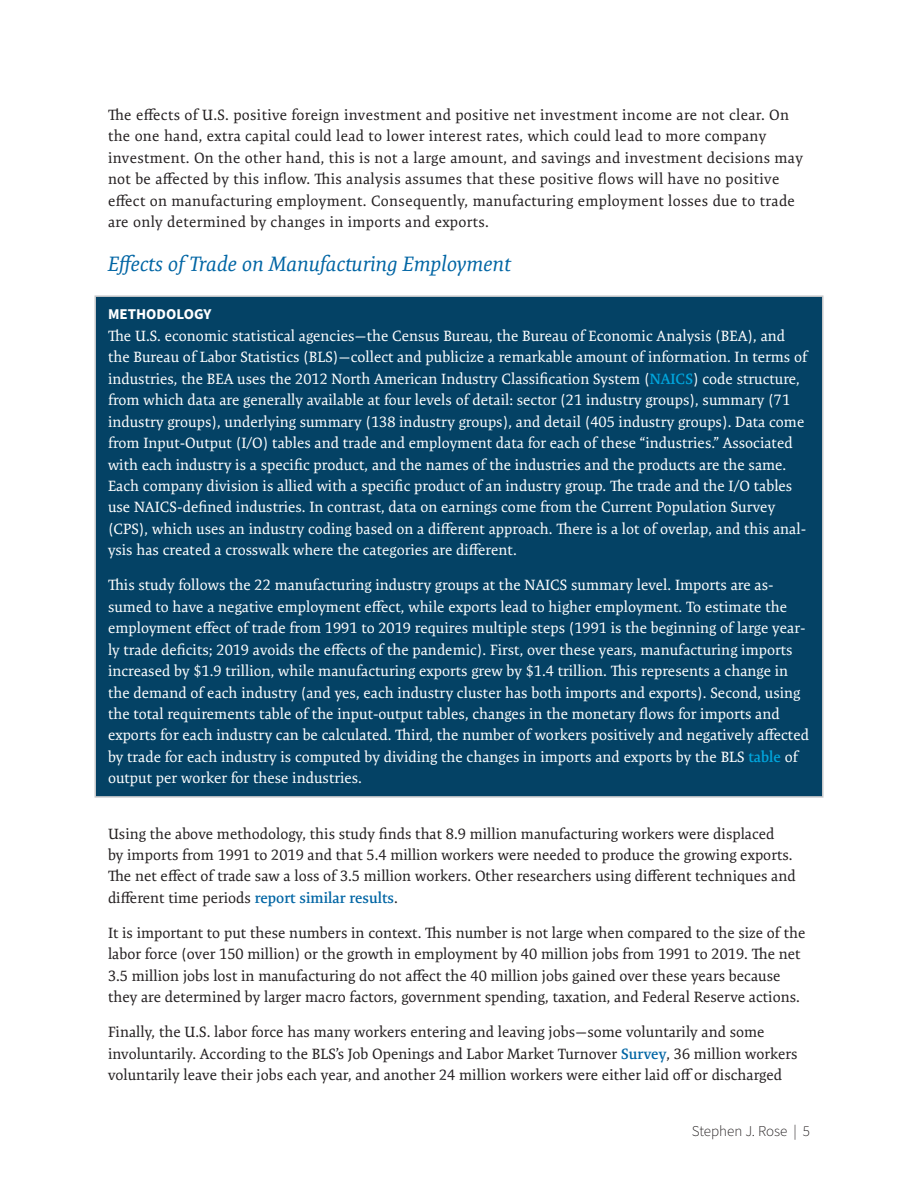
<style>
.page{position:relative;width:918px;height:1188px;background:#fff}
.page>*{position:absolute;margin:0;border:0;box-sizing:border-box;transform-origin:0 0}
.t1{font:italic 21px "Expo Serif Pro";color:#0065a4}
.t2{font:15px/21.5px "Expo Serif Pro";color:#fff}
.t3{font:15px/21.5px "Expo Serif Pro";color:#231f20}
.t4{font:15px/21.5px "Expo Serif Pro";letter-spacing:.02em;color:#231f20}
.t5{font:300 15px "Source Sans Pro";color:#231f20}
.t6{font:700 15px "Source Sans Pro";color:#fff}
.s1{font-weight:600;color:#00a6de}
.s2{font-weight:600;color:#0065a4}
</style>
<div class="page">
<div style="left:94px;top:295px;width:730px;height:503px;background:#044265;border:2px solid #c7c8ca"></div>
<p class="t4" style="left:108px;top:104px;width:696px">The effects of U.S. positive foreign investment and positive net investment income are not clear. On the one hand, extra capital could lead to lower interest rates, which could lead to more company investment. On the other hand, this is not a large amount, and savings and investment decisions may not be affected by this inflow. This analysis assumes that these positive flows will have no positive effect on manufacturing employment. Consequently, manufacturing employment losses due to trade are only determined by changes in imports and exports.</p>
<h1 class="t1" style="left:108px;top:251px;width:405px">Effects of Trade on Manufacturing Employment</h1>
<p class="t6" style="left:108px;top:304px;width:105px">METHODOLOGY</p>
<p class="t2" style="left:108px;top:325px;width:701px">The U.S. economic statistical agencies—the Census Bureau, the Bureau of Economic Analysis (BEA), and the Bureau of Labor Statistics (BLS)—collect and publicize a remarkable amount of information. In terms of industries, the BEA uses the 2012 North American Industry Classification System (<span class="s1">NAICS</span>) code structure, from which data are generally available at four levels of detail: sector (21 industry groups), summary (71 industry groups), underlying summary (138 industry groups), and detail (405 industry groups). Data come from Input-Output (I/O) tables and trade and employment data for each of these “industries.” Associated with each industry is a specific product, and the names of the industries and the products are the same.<br>Each company division is allied with a specific product of an industry group. The trade and the I/O tables use NAICS-defined industries. In contrast, data on earnings come from the Current Population Survey (CPS), which uses an industry coding based on a different approach. There is a lot of overlap, and this anal&shy;ysis has created a crosswalk where the categories are different.</p>
<p class="t2" style="left:108px;top:574px;width:703px">This study follows the 22 manufacturing industry groups at the NAICS summary level. Imports are as&shy;sumed to have a negative employment effect, while exports lead to higher employment. To estimate the employment effect of trade from 1991 to 2019 requires multiple steps (1991 is the beginning of large year&shy;ly trade deficits; 2019 avoids the effects of the pandemic). First, over these years, manufacturing imports increased by $1.9 trillion, while manufacturing exports grew by $1.4 trillion. This represents a change in the demand of each industry (and yes, each industry cluster has both imports and exports). Second, using the total requirements table of the input-output tables, changes in the monetary flows for imports and exports for each industry can be calculated. Third, the number of workers positively and negatively affected by trade for each industry is computed by dividing the changes in imports and exports by the BLS <span class="s1">table</span> of output per worker for these industries.</p>
<p class="t3" style="left:108px;top:823px;width:689px">Using the above methodology, this study finds that 8.9 million manufacturing workers were displaced<br>by imports from 1991 to 2019 and that 5.4 million workers were needed to produce the growing exports.<br>The net effect of trade saw a loss of 3.5 million workers. Other researchers using different techniques and different time periods <span class="s2">report similar results</span>.</p>
<p class="t3" style="left:108px;top:922px;width:699px">It is important to put these numbers in context. This number is not large when compared to the size of the labor force (over 150 million) or the growth in employment by 40 million jobs from 1991 to 2019. The net 3.5 million jobs lost in manufacturing do not affect the 40 million jobs gained over these years because they are determined by larger macro factors, government spending, taxation, and Federal Reserve actions.</p>
<p class="t3" style="left:108px;top:1021px;width:691px">Finally, the U.S. labor force has many workers entering and leaving jobs—some voluntarily and some involuntarily. According to the BLS’s Job Openings and Labor Market Turnover <span class="s2">Survey</span>, 36 million workers voluntarily leave their jobs each year, and another 24 million workers were either laid off or discharged</p>
<p class="t5" style="left:692px;top:1121px;width:120px">Stephen J. Rose | 5</p>
</div>
